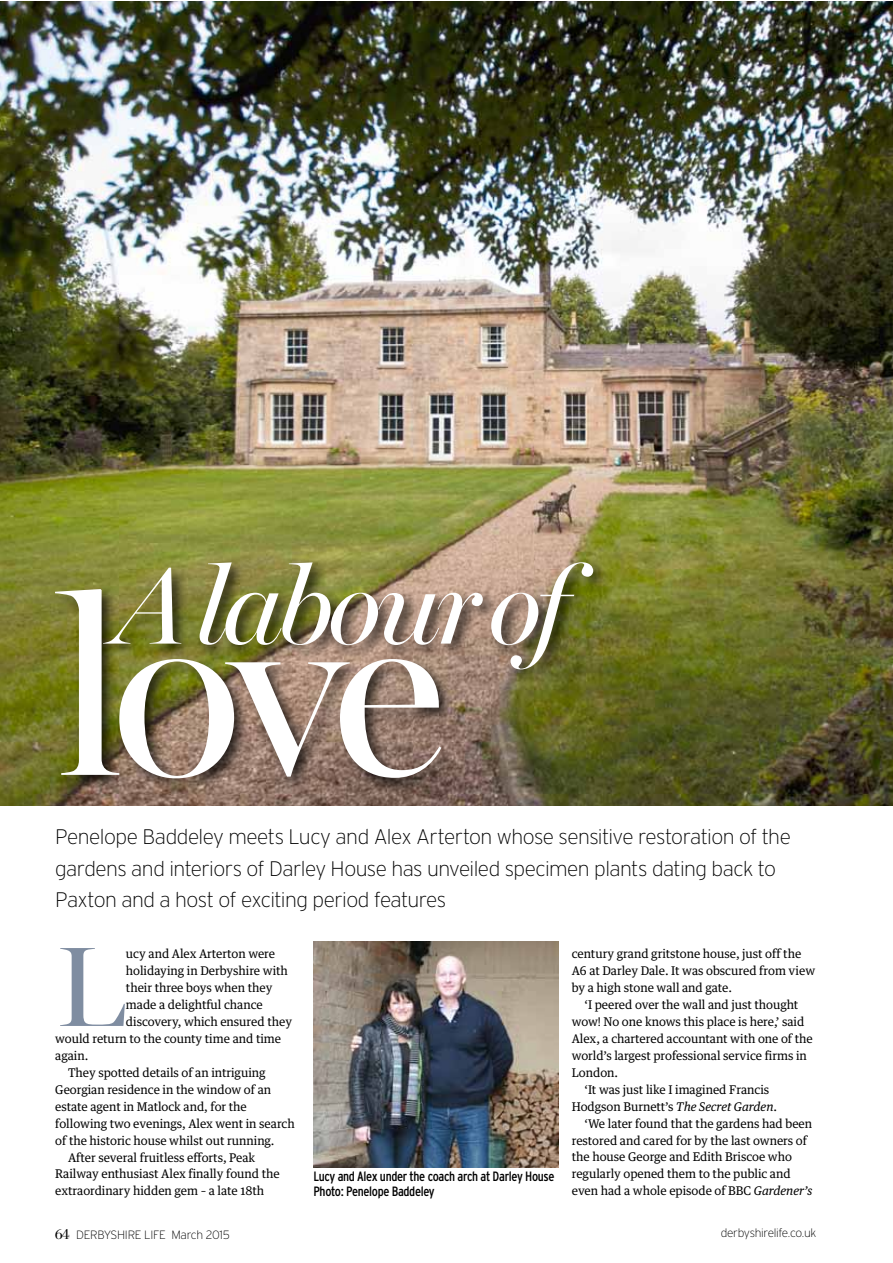
<style>
.page{position:relative;width:893px;height:1263px;background:#fff}
.page>*{position:absolute;margin:0;border:0;box-sizing:border-box;transform-origin:0 0}
.t1{font:249.15px "Miller Banner";color:#fff}
.t2{font:114px "Miller Banner";color:#7f8da1}
.t3{font:italic 109.35px "Miller Banner";letter-spacing:-.045em;color:#fff}
.t4{font:200 21px/31.5px "Interstate";letter-spacing:-.03em;color:#000}
.t5{font:condensed 13.5px/15px "Interstate";letter-spacing:-.025em;color:#000}
.t6{font:12px/17px "Guardian Text Egyp";letter-spacing:-.005em;color:#000}
.t7{font:200 12px "Interstate";letter-spacing:-.025em;color:#000}
.s1{font-style:italic}
.s2{font-family:"Bodoni";font-weight:400;font-size:15px}
</style>
<div class="page">
<img style="left:0;top:1px;width:892px;height:804px">
<div style="left:50px;top:558px;width:558px;height:236px;background:#000;opacity:.75"></div>
<img style="left:314px;top:941px;width:244px;height:226px">
<h3 class="t3" style="left:116px;top:542px;width:454px">A labour of</h3>
<h1 class="t1" style="left:55px;top:541px;width:392px">love</h1>
<h3 class="t4" style="left:55px;top:821px;width:737px">Penelope Baddeley meets Lucy and Alex Arterton whose sensitive restoration of the gardens and interiors of Darley House has unveiled specimen plants dating back to<br>Paxton and a host of exciting period features</h3>
<h2 class="t2" style="left:55px;top:919px;width:71px">L</h2>
<p class="t6" style="left:126px;top:944px;width:151px">ucy and Alex Arterton were</p>
<p class="t6" style="left:126px;top:961px;width:164px">holidaying in Derbyshire with</p>
<p class="t6" style="left:126px;top:978px;width:148px">their three boys when they</p>
<p class="t6" style="left:126px;top:995px;width:138px">made a delightful chance</p>
<p class="t6" style="left:126px;top:1012px;width:168px">discovery, which ensured they</p>
<p class="t6" style="left:55px;top:1029px;width:227px">would return to the county time and time</p>
<p class="t6" style="left:55px;top:1046px;width:35px">again.</p>
<p class="t6" style="left:68px;top:1063px;width:199px">They spotted details of an intriguing</p>
<p class="t6" style="left:55px;top:1080px;width:217px">Georgian residence in the window of an</p>
<p class="t6" style="left:55px;top:1097px;width:193px">estate agent in Matlock and, for the</p>
<p class="t6" style="left:55px;top:1113px;width:241px">following two evenings, Alex went in search</p>
<p class="t6" style="left:55px;top:1130px;width:221px">of the historic house whilst out running.</p>
<p class="t6" style="left:68px;top:1147px;width:189px">After several fruitless efforts, Peak</p>
<p class="t6" style="left:55px;top:1164px;width:226px">Railway enthusiast Alex finally found the</p>
<p class="t6" style="left:55px;top:1181px;width:210px">extraordinary hidden gem – a late 18th</p>
<p class="t5" style="left:314px;top:1168px;width:242px">Lucy and Alex under the coach arch at Darley House<br>Photo: Penelope Baddeley</p>
<p class="t6" style="left:572px;top:944px;width:245px">century grand gritstone house, just off the<br>A6 at Darley Dale. It was obscured from view by a high stone wall and gate.</p>
<p class="t6" style="left:585px;top:995px;width:215px">‘I peered over the wall and just thought</p>
<p class="t6" style="left:572px;top:1012px;width:234px">wow! No one knows this place is here,’ said</p>
<p class="t6" style="left:572px;top:1029px;width:243px">Alex, a chartered accountant with one of the</p>
<p class="t6" style="left:572px;top:1046px;width:237px">world’s largest professional service firms in</p>
<p class="t6" style="left:572px;top:1063px;width:48px">London.</p>
<p class="t6" style="left:585px;top:1080px;width:186px">‘It was just like I imagined Francis</p>
<p class="t6" style="left:572px;top:1096px;width:207px">Hodgson Burnett’s <span class="s1">The Secret Garden</span>.</p>
<p class="t6" style="left:585px;top:1113px;width:229px">‘We later found that the gardens had been</p>
<p class="t6" style="left:572px;top:1130px;width:237px">restored and cared for by the last owners of</p>
<p class="t6" style="left:572px;top:1147px;width:222px">the house George and Edith Briscoe who</p>
<p class="t6" style="left:572px;top:1164px;width:220px">regularly opened them to the public and</p>
<p class="t6" style="left:572px;top:1181px;width:242px">even had a whole episode of BBC <span class="s1">Gardener’s</span></p>
<p class="t7" style="left:55px;top:1228px;width:176px"><span class="s2">64</span> DERBYSHIRE LIFE March 2015</p>
<p class="t7" style="left:721px;top:1226px;width:97px">derbyshirelife.co.uk</p>
</div>
